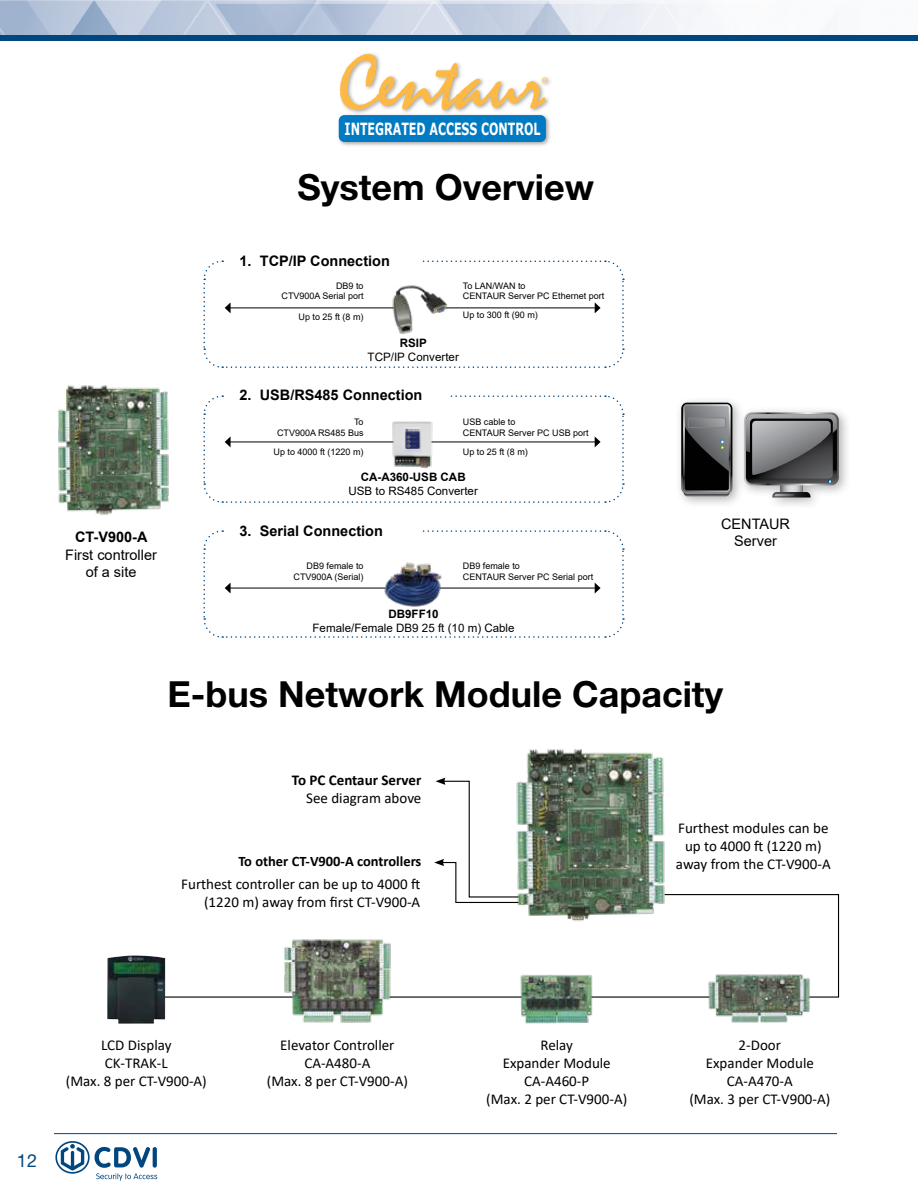
<style>
.page{position:relative;width:918px;height:1188px;background:#fff}
.page>*{position:absolute;margin:0;border:0;box-sizing:border-box;transform-origin:0 0}
.t1{font:700 36px "Helvetica Neue LT Std";color:#000}
.t2{font:18px "Helvetica Neue LT Std";color:#00467f}
.t3{font:700 16.8px "Verdana";color:#fff;scale:.66 1}
.t4{font:15px/18px "Calibri";color:#000;text-align:center}
.t5{font:700 15px "Calibri";color:#000}
.t6{font:700 14.55px "Arial";color:#000}
.t7{font:14.55px/17.4px "Arial";color:#000;text-align:center}
.t8{font:700 14.55px "Calibri";color:#000}
.t9{font:11.55px "Arial";color:#000}
.t10{font:700 11.55px "Arial";color:#000}
.t11{font:9px/10.8px "Arial";color:#000;text-align:right}
</style>
<div class="page">
<hr style="left:54px;top:1133px;width:783px;height:1px;background:#00467f">
<svg style="left:55px;top:1141px;width:102px;height:40px"></svg>
<svg style="left:153px;top:1147px;width:4px;height:21px"></svg>
<svg style="left:203px;top:395px;width:422px;height:108px"></svg>
<svg style="left:203px;top:260px;width:422px;height:108px"></svg>
<svg style="left:203px;top:530px;width:422px;height:108px"></svg>
<svg style="left:165px;top:894px;width:675px;height:104px"></svg>
<img style="left:706px;top:971px;width:108px;height:52px">
<img style="left:517px;top:971px;width:79px;height:53px">
<img style="left:107px;top:955px;width:58px;height:69px">
<img style="left:279px;top:935px;width:116px;height:88px">
<svg style="left:434px;top:778px;width:75px;height:126px"></svg>
<img style="left:509px;top:749px;width:164px;height:181px">
<img style="left:58px;top:385px;width:111px;height:130px">
<div style="left:675px;top:396px;width:177px;height:114px;background:#000;opacity:.3"></div>
<svg style="left:781px;top:485px;width:21px;height:7px"></svg>
<svg style="left:772px;top:492px;width:38px;height:6px"></svg>
<svg style="left:744px;top:412px;width:95px;height:73px;background:#6d6e71"></svg>
<svg style="left:681px;top:403px;width:51px;height:93px;background:#4a4b4c"></svg>
<img style="left:389px;top:419px;width:49px;height:50px">
<img style="left:382px;top:559px;width:63px;height:50px">
<img style="left:383px;top:280px;width:67px;height:57px">
<img style="left:0;top:0;width:706px;height:35px">
<div style="left:0;top:35px;width:918px;height:5px;background:#00467f"></div>
<div style="left:336px;top:52px;width:217px;height:96px;background:#000;opacity:.35"></div>
<svg style="left:340px;top:54px;width:208px;height:56px"></svg>
<div style="left:339px;top:115px;width:207px;height:27px;background:#007ac2;border-radius:6px"></div>
<div style="left:227px;top:250px;width:194px;height:22px;background:#fff"></div>
<div style="left:227px;top:384px;width:221px;height:22px;background:#fff"></div>
<div style="left:227px;top:519px;width:194px;height:22px;background:#fff"></div>
<p class="t3" style="left:345px;top:117px;width:298px">INTEGRATED ACCESS CONTROL</p>
<h1 class="t1" style="left:297px;top:165px;width:298px">System Overview</h1>
<p class="t6" style="left:240px;top:251px;width:152px">1. TCP/IP Connection</p>
<p class="t11" style="left:282px;top:280px;width:84px">DB9 to<br>CTV900A Serial port</p>
<p class="t11" style="left:299px;top:311px;width:67px">Up to 25 ft (8 m)</p>
<p class="t11" style="left:463px;top:280px;width:143px;text-align:left">To LAN/WAN to<br>CENTAUR Server PC Ethernet port</p>
<p class="t11" style="left:463px;top:310px;width:77px">Up to 300 ft (90 m)</p>
<p class="t10" style="left:400px;top:335px;width:29px">RSIP</p>
<p class="t9" style="left:368px;top:349px;width:93px">TCP/IP Converter</p>
<p class="t6" style="left:240px;top:385px;width:184px">2. USB/RS485 Connection</p>
<p class="t11" style="left:277px;top:417px;width:88px">To<br>CTV900A RS485 Bus</p>
<p class="t11" style="left:463px;top:417px;width:127px;text-align:left">USB cable to<br>CENTAUR Server PC USB port</p>
<p class="t11" style="left:274px;top:447px;width:92px">Up to 4000 ft (1220 m)</p>
<p class="t11" style="left:463px;top:447px;width:67px">Up to 25 ft (8 m)</p>
<p class="t10" style="left:361px;top:469px;width:106px">CA-A360-USB CAB</p>
<p class="t9" style="left:349px;top:483px;width:131px">USB to RS485 Converter</p>
<p class="t7" style="left:721px;top:515px;width:70px">CENTAUR</p>
<p class="t6" style="left:240px;top:520px;width:145px">3. Serial Connection</p>
<p class="t6" style="left:75px;top:527px;width:74px">CT-V900-A</p>
<p class="t7" style="left:734px;top:532px;width:44px">Server</p>
<p class="t7" style="left:65px;top:546px;width:93px">First controller of a site</p>
<p class="t11" style="left:294px;top:560px;width:72px">DB9 female to<br>CTV900A (Serial)</p>
<p class="t11" style="left:463px;top:560px;width:132px;text-align:left">DB9 female to<br>CENTAUR Server PC Serial port</p>
<p class="t10" style="left:388px;top:606px;width:52px">DB9FF10</p>
<p class="t9" style="left:312px;top:620px;width:204px">Female/Female DB9 25 ft (10 m) Cable</p>
<h1 class="t1" style="left:167px;top:672px;width:557px">E-bus Network Module Capacity</h1>
<p class="t5" style="left:292px;top:769px;width:131px">To PC Centaur Server</p>
<p class="t4" style="left:306px;top:788px;width:117px">See diagram above</p>
<p class="t8" style="left:238px;top:851px;width:185px">To other CT-V900-A controllers</p>
<p class="t4" style="left:181px;top:875px;width:241px;text-align:right">Furthest controller can be up to 4000 ft (1220 m) away from first CT-V900-A</p>
<p class="t4" style="left:676px;top:819px;width:156px">Furthest modules can be up to 4000 ft (1220 m) away from the CT-V900-A</p>
<p class="t2" style="left:17px;top:1150px;width:22px">12</p>
<p class="t4" style="left:66px;top:1036px;width:142px">LCD Display<br>CK-TRAK-L<br>(Max. 8 per CT-V900-A)</p>
<p class="t4" style="left:267px;top:1036px;width:142px">Elevator Controller<br>CA-A480-A<br>(Max. 8 per CT-V900-A)</p>
<p class="t4" style="left:486px;top:1036px;width:142px">Relay<br>Expander Module<br>CA-A460-P<br>(Max. 2 per CT-V900-A)</p>
<p class="t4" style="left:689px;top:1036px;width:142px">2-Door<br>Expander Module<br>CA-A470-A<br>(Max. 3 per CT-V900-A)</p>
</div>
